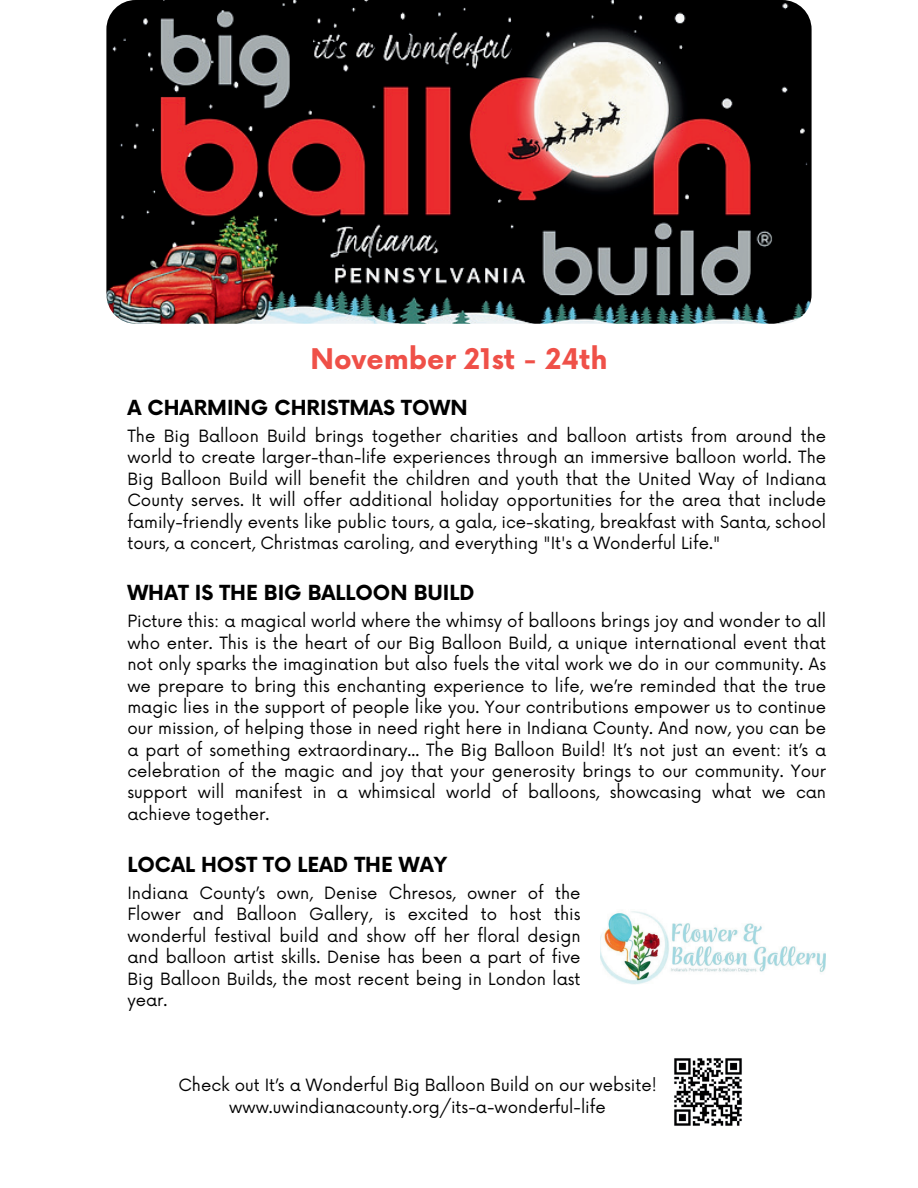
<style>
.page{position:relative;width:918px;height:1188px;background:#fff}
.page>*{position:absolute;margin:0;border:0;box-sizing:border-box;transform-origin:0 0}
.t1{font:700 27.75px "Now";color:#ef5048}
.t2{font:700 20.25px "Now";color:#000}
.t3{font:16.5px/21.3px "Now";color:#000;text-align:justify}
</style>
<div class="page">
<img style="left:106px;top:0;width:706px;height:324px;border-radius:29px">
<img style="left:601px;top:911px;width:225px;height:74px">
<img style="left:674px;top:1058px;width:68px;height:68px">
<h1 class="t1" style="left:310px;top:338px;width:299px">November 21st - 24th</h1>
<p class="t2" style="left:127px;top:393px;width:342px">A CHARMING CHRISTMAS TOWN</p>
<p class="t3" style="left:127px;top:424px;width:700px">The Big Balloon Build brings together charities and balloon artists from around the world to create larger-than-life experiences through an immersive balloon world. The Big Balloon Build will benefit the children and youth that the United Way of Indiana County serves. It will offer additional holiday opportunities for the area that include family-friendly events like public tours, a gala, ice-skating, breakfast with Santa, school tours, a concert, Christmas caroling, and everything "It's a Wonderful Life."</p>
<p class="t2" style="left:127px;top:578px;width:349px">WHAT IS THE BIG BALLOON BUILD</p>
<p class="t3" style="left:127px;top:610px;width:700px">Picture this: a magical world where the whimsy of balloons brings joy and wonder to all who enter. This is the heart of our Big Balloon Build, a unique international event that not only sparks the imagination but also fuels the vital work we do in our community. As we prepare to bring this enchanting experience to life, we’re reminded that the true magic lies in the support of people like you. Your contributions empower us to continue our mission, of helping those in need right here in Indiana County. And now, you can be a part of something extraordinary... The Big Balloon Build! It’s not just an event: it’s a celebration of the magic and joy that your generosity brings to our community. Your support will manifest in a whimsical world of balloons, showcasing what we can achieve together.</p>
<p class="t2" style="left:127px;top:849px;width:321px">LOCAL HOST TO LEAD THE WAY</p>
<p class="t3" style="left:127px;top:881px;width:455px">Indiana County’s own, Denise Chresos, owner of the Flower and Balloon Gallery, is excited to host this wonderful festival build and show off her floral design and balloon artist skills. Denise has been a part of five Big Balloon Builds, the most recent being in London last year.</p>
<p class="t3" style="left:178px;top:1074px;width:480px;text-align:center">Check out It’s a Wonderful Big Balloon Build on our website! www.uwindianacounty.org/its-a-wonderful-life</p>
</div>
